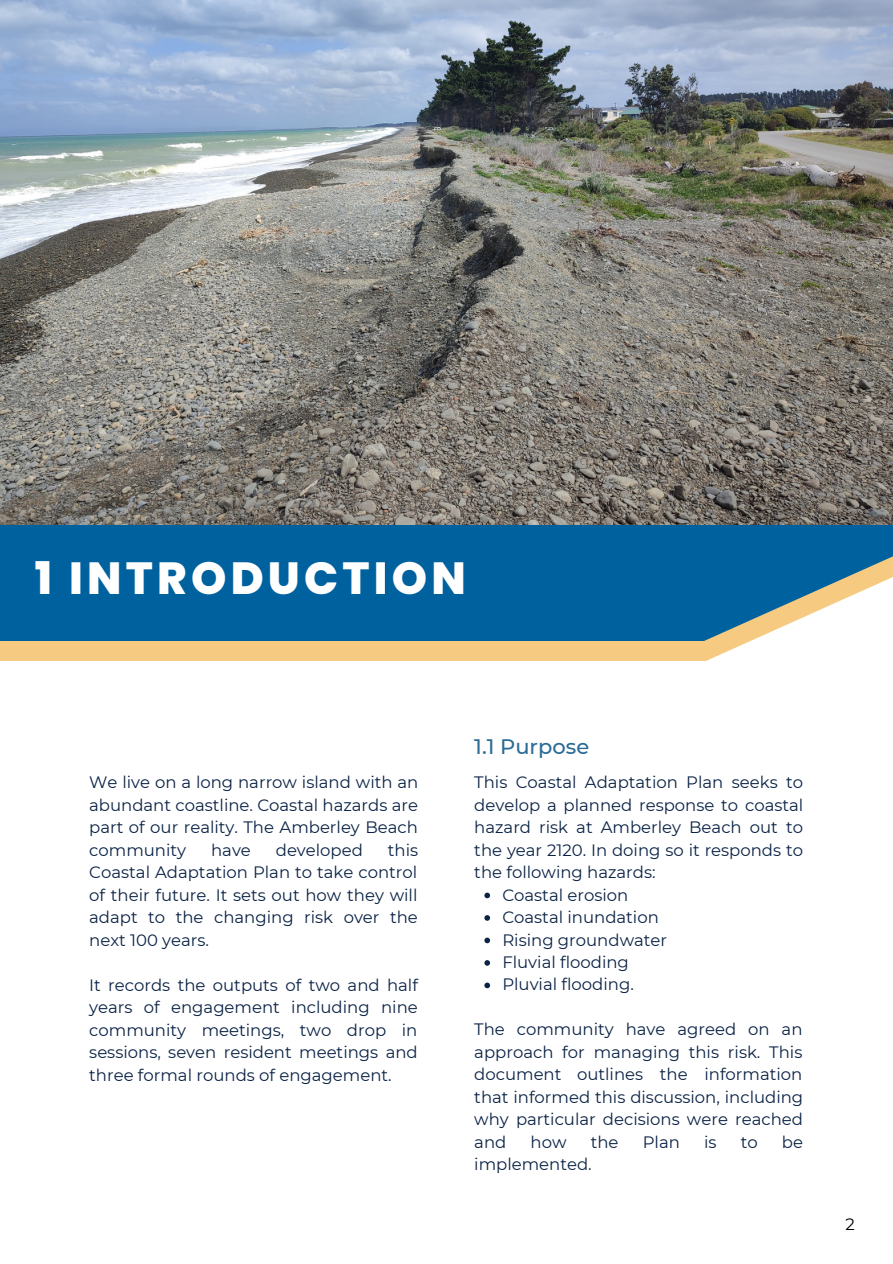
<style>
.page{position:relative;width:893px;height:1264px;background:#fff}
.page>*{position:absolute;margin:0;border:0;box-sizing:border-box;transform-origin:0 0}
.t1{font:800 45px "Poppins";letter-spacing:.095em;color:#fff}
.t2{font:500 21px "Montserrat";color:#2b6c96}
.t3{font:16.5px/22.5px "Montserrat";color:#0a2245;text-align:justify}
.t4{font:16.5px "Montserrat";color:#000}
</style>
<div class="page">
<svg style="left:0;top:640px;width:753px;height:21px;background:#ebc786"></svg>
<svg style="left:0;top:524px;width:892px;height:116px;background:#136ba1"></svg>
<img style="left:0;top:0;width:892px;height:524px">
<svg style="left:484px;top:892px;width:6px;height:6px"></svg>
<svg style="left:484px;top:915px;width:6px;height:5px"></svg>
<svg style="left:484px;top:937px;width:6px;height:6px"></svg>
<svg style="left:484px;top:960px;width:6px;height:5px"></svg>
<svg style="left:484px;top:982px;width:6px;height:6px"></svg>
<p class="t1" style="left:35px;top:546px;width:432px">1 INTRODUCTION</p>
<p class="t3" style="left:89px;top:771px;width:330px">We live on a long narrow island with an abundant coastline. Coastal hazards are part of our reality. The Amberley Beach community</p>
<p class="t3" style="left:89px;top:838px;width:330px;text-indent:298px">this Coastal Adaptation Plan to take control of their future. It sets out how they will adapt to the changing risk over the next 100 years.</p>
<p class="t3" style="left:89px;top:973px;width:330px">It records the outputs of two and half years of engagement including nine community meetings, two drop in sessions, seven resident meetings and three formal rounds of engagement.</p>
<p class="t3" style="left:211px;top:838px;width:41px">have</p>
<p class="t3" style="left:276px;top:838px;width:89px">developed</p>
<p class="t2" style="left:474px;top:734px;width:116px">1.1 Purpose</p>
<p class="t3" style="left:474px;top:771px;width:330px">This Coastal Adaptation Plan seeks to develop a planned response to coastal hazard risk at Amberley Beach out to the year 2120. In doing so it responds to the following hazards:</p>
<p class="t3" style="left:502px;top:883px;width:127px">Coastal erosion</p>
<p class="t3" style="left:502px;top:905px;width:158px">Coastal inundation</p>
<p class="t3" style="left:502px;top:928px;width:166px">Rising groundwater</p>
<p class="t3" style="left:502px;top:950px;width:128px">Fluvial flooding</p>
<p class="t3" style="left:502px;top:973px;width:133px">Pluvial flooding.</p>
<p class="t3" style="left:474px;top:1018px;width:330px">The community have agreed on an approach for managing this risk. This document outlines the information that informed this discussion, including why particular decisions were reached and</p>
<p class="t3" style="left:530px;top:1130px;width:37px">how</p>
<p class="t3" style="left:590px;top:1130px;width:29px">the</p>
<p class="t3" style="left:642px;top:1130px;width:39px">Plan</p>
<p class="t3" style="left:704px;top:1130px;width:14px">is</p>
<p class="t3" style="left:740px;top:1130px;width:19px">to</p>
<p class="t3" style="left:782px;top:1130px;width:23px">be</p>
<p class="t3" style="left:474px;top:1153px;width:119px">implemented.</p>
<p class="t4" style="left:845px;top:1214px;width:11px">2</p>
</div>
